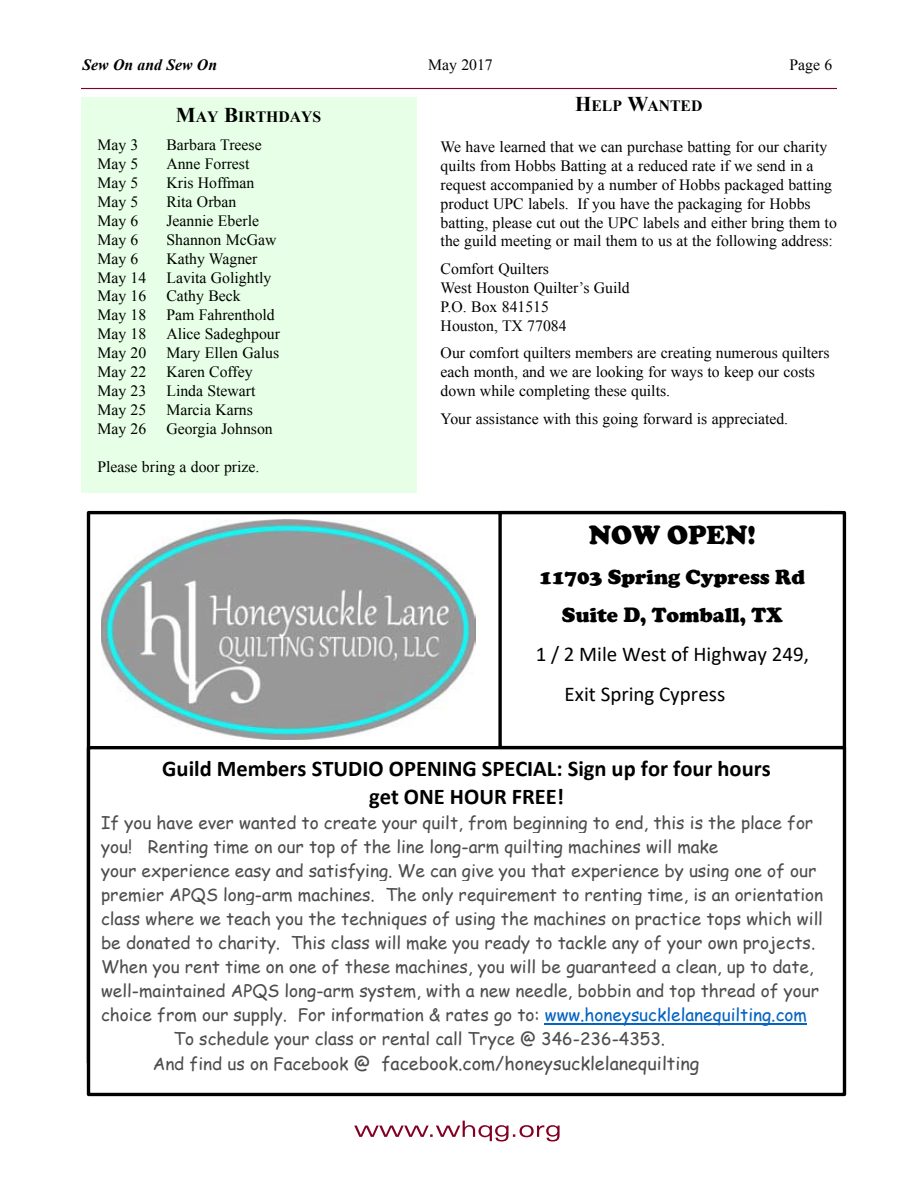
<style>
.page{position:relative;width:918px;height:1188px;background:#fff}
.page>*{position:absolute;margin:0;border:0;box-sizing:border-box;transform-origin:0 0}
.t1{font:900 27px "Cooper";color:#000}
.t2{font:700 22.5px/27.6px "Calibri";color:#000;text-align:center}
.t3{font:21px/39.8px "Calibri";color:#000}
.t4{font:900 21px/38px "Cooper";color:#000;text-align:center}
.t5{font:18px "Comic Sans MS";color:#4d4d4d}
.t6{font:17.25px "Comic Sans MS";color:#4d4d4d}
.t7{font:15.75px/18.9px "Times New Roman";color:#000}
.t8{font:700 15.75px "Times New Roman";color:#000}
.t9{font:italic 700 15.75px "Times New Roman";color:#000}
.s1{font-size:21px}
.s2{color:#0563c1}
.s3{font-size:17.25px}
</style>
<div class="page">
<hr style="left:81px;top:88px;width:756px;height:1px;background:#820024">
<svg style="left:354px;top:1121px;width:206px;height:21px"></svg>
<svg style="left:81px;top:509px;width:769px;height:598px"></svg>
<div style="left:88px;top:513px;width:744px;height:550px;background:#fff"></div>
<img style="left:101px;top:520px;width:375px;height:219px">
<div style="left:500px;top:513px;width:344px;height:235px;background:#fff"></div>
<div style="left:498px;top:511px;width:348px;height:238px;border:3px solid #000"></div>
<div style="left:88px;top:748px;width:756px;height:346px;background:#fff"></div>
<div style="left:87px;top:746px;width:759px;height:350px;border:3px solid #000"></div>
<hr style="left:545px;top:1023px;width:262px;height:2px;background:#0563c1">
<div style="left:81px;top:97px;width:335px;height:395px;background:#e6ffe6"></div>
<p class="t9" style="left:82px;top:54px;width:136px">Sew On and Sew On</p>
<p class="t7" style="left:428px;top:55px;width:66px">May 2017</p>
<p class="t7" style="left:790px;top:55px;width:32px">Page</p>
<p class="t8" style="left:176px;top:106px;width:147px"><span class="s1">M</span>AY <span class="s1">B</span>IRTHDAYS</p>
<p class="t7" style="left:97px;top:135px;width:43px">May 3</p>
<p class="t7" style="left:166px;top:135px;width:97px">Barbara Treese</p>
<p class="t7" style="left:97px;top:154px;width:43px">May 5</p>
<p class="t7" style="left:166px;top:154px;width:85px">Anne Forrest</p>
<p class="t7" style="left:97px;top:173px;width:43px">May 5</p>
<p class="t7" style="left:166px;top:173px;width:90px">Kris Hoffman</p>
<p class="t7" style="left:97px;top:192px;width:43px">May 5</p>
<p class="t7" style="left:166px;top:192px;width:71px">Rita Orban</p>
<p class="t7" style="left:97px;top:211px;width:43px">May 6</p>
<p class="t7" style="left:166px;top:211px;width:94px">Jeannie Eberle</p>
<p class="t7" style="left:97px;top:230px;width:43px">May 6</p>
<p class="t7" style="left:166px;top:230px;width:112px">Shannon McGaw</p>
<p class="t7" style="left:97px;top:249px;width:43px">May 6</p>
<p class="t7" style="left:166px;top:249px;width:93px">Kathy Wagner</p>
<p class="t7" style="left:97px;top:268px;width:50px">May 14</p>
<p class="t7" style="left:166px;top:268px;width:106px">Lavita Golightly</p>
<p class="t7" style="left:97px;top:286px;width:50px">May 16</p>
<p class="t7" style="left:166px;top:286px;width:76px">Cathy Beck</p>
<p class="t7" style="left:97px;top:305px;width:50px">May 18</p>
<p class="t7" style="left:166px;top:305px;width:110px">Pam Fahrenthold</p>
<p class="t7" style="left:97px;top:324px;width:50px">May 18</p>
<p class="t7" style="left:166px;top:324px;width:115px">Alice Sadeghpour</p>
<p class="t7" style="left:97px;top:343px;width:50px">May 20</p>
<p class="t7" style="left:166px;top:343px;width:114px">Mary Ellen Galus</p>
<p class="t7" style="left:97px;top:362px;width:50px">May 22</p>
<p class="t7" style="left:166px;top:362px;width:88px">Karen Coffey</p>
<p class="t7" style="left:97px;top:381px;width:50px">May 23</p>
<p class="t7" style="left:166px;top:381px;width:91px">Linda Stewart</p>
<p class="t7" style="left:97px;top:400px;width:50px">May 25</p>
<p class="t7" style="left:166px;top:400px;width:88px">Marcia Karns</p>
<p class="t7" style="left:97px;top:419px;width:50px">May 26</p>
<p class="t7" style="left:166px;top:419px;width:108px">Georgia Johnson</p>
<p class="t7" style="left:97px;top:457px;width:164px">Please bring a door prize.</p>
<p class="t8" style="left:575px;top:95px;width:129px"><span class="s1">H</span>ELP <span class="s1">W</span>ANTED</p>
<p class="t7" style="left:441px;top:137px;width:398px">We have learned that we can purchase batting for our charity quilts from Hobbs Batting at a reduced rate if we send in a request accompanied by a number of Hobbs packaged batting product UPC labels. If you have the packaging for Hobbs batting, please cut out the UPC labels and either bring them to the guild meeting or mail them to us at the following address:</p>
<p class="t7" style="left:441px;top:259px;width:191px">Comfort Quilters<br>West Houston Quilter’s Guild<br>P.O. Box 841515<br>Houston, TX 77084</p>
<p class="t7" style="left:441px;top:343px;width:390px">Our comfort quilters members are creating numerous quilters each month, and we are looking for ways to keep our costs down while completing these quilts.</p>
<p class="t7" style="left:441px;top:409px;width:349px">Your assistance with this going forward is appreciated.</p>
<h1 class="t1" style="left:589px;top:520px;width:169px">NOW OPEN!</h1>
<h3 class="t4" style="left:539px;top:558px;width:267px">11703 Spring Cypress Rd<br>Suite D, Tomball, TX</h3>
<h3 class="t3" style="left:565px;top:634px;width:246px;text-indent:-29px">1 / 2 Mile West of Highway 249,<br>Exit Spring Cypress</h3>
<h2 class="t2" style="left:162px;top:755px;width:610px">Guild Members STUDIO OPENING SPECIAL: Sign up for four hours get ONE HOUR FREE!</h2>
<p class="t6" style="left:101px;top:810px;width:714px">If you have ever wanted to create your quilt, from beginning to end, this is the place for</p>
<p class="t6" style="left:101px;top:834px;width:619px">you! Renting time on our top of the line long-arm quilting machines will make</p>
<p class="t6" style="left:101px;top:858px;width:717px">your experience easy and satisfying. We can give you that experience by using one of our</p>
<p class="t6" style="left:101px;top:882px;width:724px">premier APQS long-arm machines. The only requirement to renting time, is an orientation</p>
<p class="t6" style="left:101px;top:906px;width:723px">class where we teach you the techniques of using the machines on practice tops which will</p>
<p class="t6" style="left:101px;top:930px;width:716px">be donated to charity. This class will make you ready to tackle any of your own projects.</p>
<p class="t6" style="left:101px;top:954px;width:714px">When you rent time on one of these machines, you will be guaranteed a clean, up to date,</p>
<p class="t6" style="left:101px;top:978px;width:720px">well-maintained APQS long-arm system, with a new needle, bobbin and top thread of your</p>
<p class="t6" style="left:101px;top:1002px;width:707px">choice from our supply. For information &amp; rates go to: <span class="s2">www.honeysucklelanequilting.com</span></p>
<p class="t6" style="left:173px;top:1026px;width:493px">To schedule your class or rental call Tryce @ 346-236-4353.</p>
<p class="t5" style="left:153px;top:1050px;width:548px"><span class="s3">And find us on Facebook</span> @ facebook.com/honeysucklelanequilting</p>
</div>
